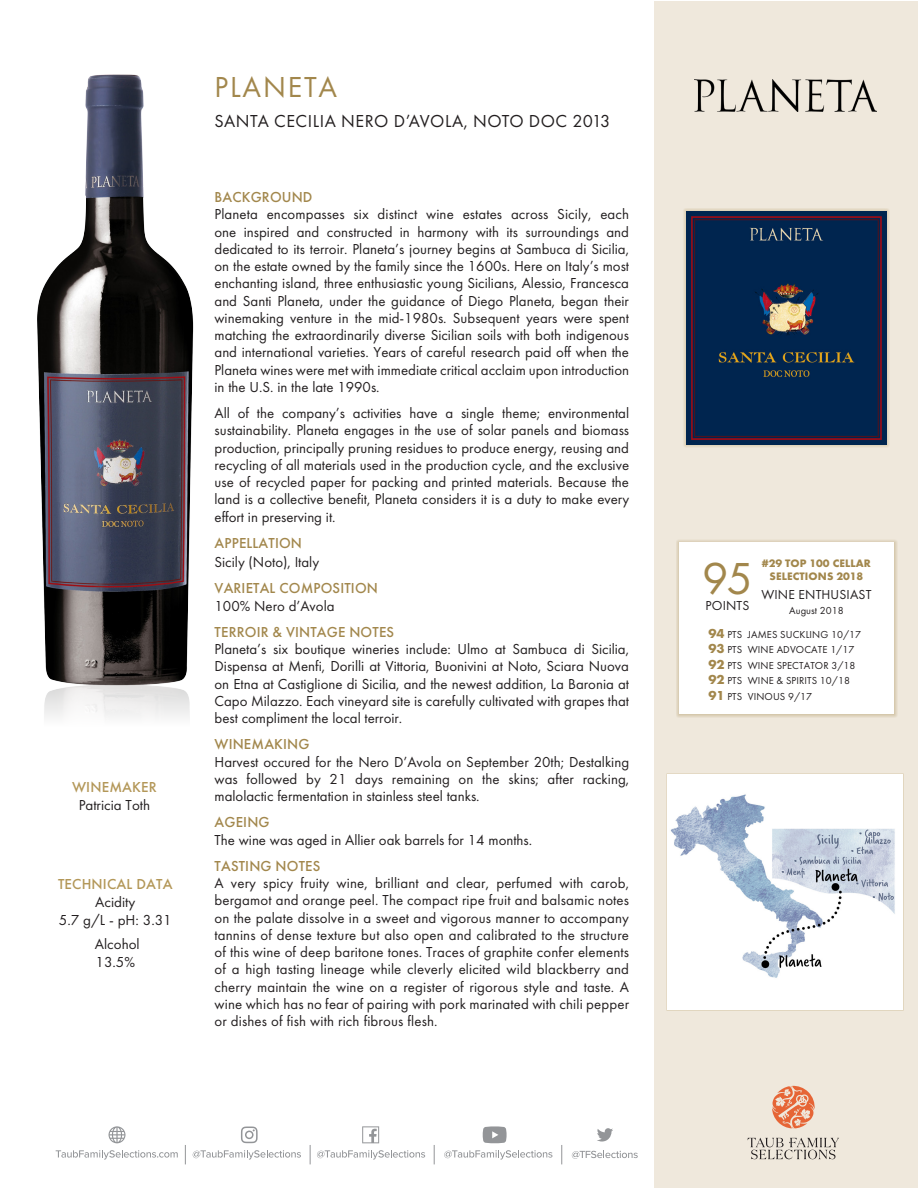
<style>
.page{position:relative;width:918px;height:1188px;background:#fff}
.page>*{position:absolute;margin:0;border:0;box-sizing:border-box;transform-origin:0 0}
.t1{font:46.5px "Futura PT";color:#a2874c}
.t2{font:30px "Futura PT";letter-spacing:.06em;color:#a2874c}
.t3{font:18px "Futura PT";letter-spacing:.03em;color:#231f20}
.Para_Body{font:15px/17.2px "Futura PT";color:#231f20;text-align:justify}
.Para_Head{font:500 15px "Futura PT";letter-spacing:.01em;color:#a2874c}
.Para_Head-2{font:500 15px "Futura PT";letter-spacing:.01em;color:#b39758}
.Para_Body-2{font:500 15px "Futura PT";letter-spacing:.01em;color:#a2874c}
.t4{font:13.5px "Futura PT";letter-spacing:.01em;color:#231f20}
.t5{font:700 11.25px/13.5px "Futura PT";letter-spacing:.01em;color:#a2874c;text-align:center}
.t6{font:10.5px "Futura PT";letter-spacing:.01em;color:#231f20}
.s1{font-weight:700;font-size:13.5px;color:#a2874c}
</style>
<div class="page">
<div style="left:654px;top:1px;width:263px;height:1186px;background:#efe8dc"></div>
<div style="left:682px;top:208px;width:208px;height:240px;background:#b39758;opacity:.65"></div>
<img style="left:686px;top:211px;width:200px;height:234px">
<div style="left:676px;top:539px;width:221px;height:178px;background:#a2874c;opacity:.65"></div>
<div style="left:679px;top:542px;width:215px;height:172px;background:#fff"></div>
<img style="left:37px;top:74px;width:157px;height:604px">
<img style="left:44px;top:678px;width:146px;height:39px">
<img style="left:668px;top:774px;width:235px;height:236px">
<img style="left:694px;top:79px;width:183px;height:33px">
<svg style="left:572px;top:1151px;width:66px;height:8px"></svg>
<svg style="left:56px;top:1150px;width:122px;height:10px"></svg>
<svg style="left:193px;top:1150px;width:108px;height:10px"></svg>
<svg style="left:317px;top:1150px;width:108px;height:10px"></svg>
<svg style="left:444px;top:1150px;width:108px;height:10px"></svg>
<svg style="left:561px;top:1145px;width:1px;height:19px"></svg>
<svg style="left:310px;top:1145px;width:1px;height:19px"></svg>
<svg style="left:185px;top:1145px;width:1px;height:19px"></svg>
<svg style="left:362px;top:1126px;width:17px;height:17px"></svg>
<svg style="left:241px;top:1127px;width:17px;height:16px"></svg>
<svg style="left:434px;top:1145px;width:1px;height:19px"></svg>
<svg style="left:597px;top:1128px;width:16px;height:14px"></svg>
<svg style="left:109px;top:1126px;width:16px;height:17px"></svg>
<svg style="left:483px;top:1126px;width:24px;height:17px"></svg>
<svg style="left:747px;top:1138px;width:92px;height:21px"></svg>
<svg style="left:772px;top:1086px;width:43px;height:42px"></svg>
<p class="Para_Head-2" style="left:72px;top:778px;width:86px">WINEMAKER</p>
<p class="Para_Body" style="left:79px;top:796px;width:73px">Patricia Toth</p>
<p class="Para_Head-2" style="left:58px;top:875px;width:116px">TECHNICAL DATA</p>
<p class="Para_Body" style="left:59px;top:893px;width:114px;line-height:18px;text-align:center">Acidity<br>5.7 g/L - pH: 3.31</p>
<p class="Para_Body" style="left:95px;top:935px;width:46px;line-height:18px">Alcohol<br>13.5%</p>
<p class="t2" style="left:215px;top:69px;width:124px">PLANETA</p>
<p class="t3" style="left:214px;top:111px;width:397px">SANTA CECILIA NERO D’AVOLA, NOTO DOC 2013</p>
<p class="Para_Head" style="left:215px;top:188px;width:99px">BACKGROUND</p>
<p class="Para_Body" style="left:215px;top:206px;width:416px">Planeta encompasses six distinct wine estates across Sicily, each one inspired and constructed in harmony with its surroundings and dedicated to its terroir. Planeta’s journey begins at Sambuca di Sicilia, on the estate owned by the family since the 1600s. Here on Italy’s most enchanting island, three enthusiastic young Sicilians, Alessio, Francesca and Santi Planeta, under the guidance of Diego Planeta, began their winemaking venture in the mid-1980s. Subsequent years were spent matching the extraordinarily diverse Sicilian soils with both indigenous and international varieties. Years of careful research paid off when the Planeta wines were met with immediate critical acclaim upon introduction in the U.S. in the late 1990s.</p>
<p class="Para_Body" style="left:215px;top:404px;width:416px">All of the company’s activities have a single theme; environmental sustainability. Planeta engages in the use of solar panels and biomass production, principally pruning residues to produce energy, reusing and recycling of all materials used in the production cycle, and the exclusive use of recycled paper for packing and printed materials. Because the land is a collective benefit, Planeta considers it is a duty to make every effort in preserving it.</p>
<p class="Para_Body-2" style="left:215px;top:534px;width:89px">APPELLATION</p>
<p class="Para_Body" style="left:215px;top:554px;width:106px">Sicily (Noto), Italy</p>
<p class="Para_Head" style="left:215px;top:579px;width:165px">VARIETAL COMPOSITION</p>
<p class="Para_Body" style="left:215px;top:597px;width:122px">100% Nero d’Avola</p>
<p class="Para_Head" style="left:215px;top:623px;width:181px">TERROIR &amp; VINTAGE NOTES</p>
<p class="Para_Body" style="left:215px;top:641px;width:416px">Planeta’s six boutique wineries include: Ulmo at Sambuca di Sicilia, Dispensa at Menfi, Dorilli at Vittoria, Buonivini at Noto, Sciara Nuova on Etna at Castiglione di Sicilia, and the newest addition, La Baronia at Capo Milazzo. Each vineyard site is carefully cultivated with grapes that best compliment the local terroir.</p>
<p class="Para_Head" style="left:215px;top:735px;width:96px">WINEMAKING</p>
<p class="Para_Body" style="left:215px;top:753px;width:416px">Harvest occured for the Nero D’Avola on September 20th; Destalking was followed by 21 days remaining on the skins; after racking, malolactic fermentation in stainless steel tanks.</p>
<p class="Para_Head" style="left:215px;top:813px;width:57px">AGEING</p>
<p class="Para_Body" style="left:215px;top:831px;width:319px">The wine was aged in Allier oak barrels for 14 months.</p>
<p class="Para_Head" style="left:215px;top:857px;width:107px">TASTING NOTES</p>
<p class="Para_Body" style="left:215px;top:875px;width:416px">A very spicy fruity wine, brilliant and clear, perfumed with carob, bergamot and orange peel. The compact ripe fruit and balsamic notes on the palate dissolve in a sweet and vigorous manner to accompany tannins of dense texture but also open and calibrated to the structure of this wine of deep baritone tones. Traces of graphite confer elements of a high tasting lineage while cleverly elicited wild blackberry and cherry maintain the wine on a register of rigorous style and taste. A wine which has no fear of pairing with pork marinated with chili pepper or dishes of fish with rich fibrous flesh.</p>
<p class="t1" style="left:702px;top:551px;width:52px">95</p>
<p class="t4" style="left:706px;top:598px;width:45px">POINTS</p>
<p class="t5" style="left:762px;top:556px;width:111px">#29 TOP 100 CELLAR<br>SELECTIONS 2018</p>
<p class="t4" style="left:761px;top:587px;width:112px">WINE ENTHUSIAST</p>
<p class="t6" style="left:789px;top:604px;width:56px">August 2018</p>
<p class="t6" style="left:708px;top:628px;width:154px"><span class="s1">94</span> PTS JAMES SUCKLING 10/17</p>
<p class="t6" style="left:708px;top:644px;width:147px"><span class="s1">93</span> PTS WINE ADVOCATE 1/17</p>
<p class="t6" style="left:708px;top:659px;width:149px"><span class="s1">92</span> PTS WINE SPECTATOR 3/18</p>
<p class="t6" style="left:708px;top:675px;width:143px"><span class="s1">92</span> PTS WINE &amp; SPIRITS 10/18</p>
<p class="t6" style="left:708px;top:690px;width:105px"><span class="s1">91</span> PTS VINOUS 9/17</p>
</div>
